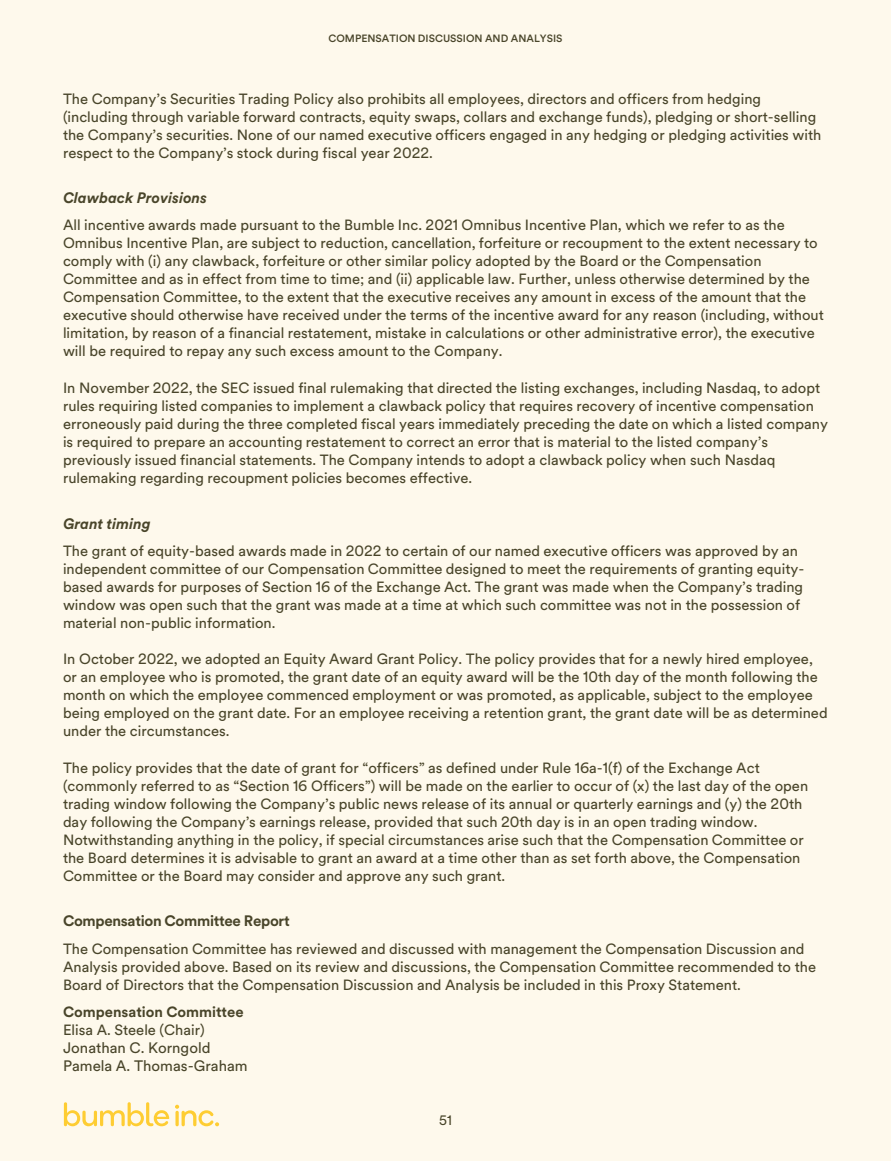
<style>
.page{position:relative;width:891px;height:1161px;background:#fef9ec}
.page>*{position:absolute;margin:0;border:0;box-sizing:border-box;transform-origin:0 0}
.t1{font:15px/18px "Circular 20";color:#49452a}
.t2{font:italic 700 15px "Circular 20";color:#49452a}
.t3{font:700 15px "Circular 20";letter-spacing:-.02em;color:#49452a}
.t4{font:14.7px/18px "Circular 20";color:#49452a}
.t5{font:700 14.7px "Circular 20";color:#49452a}
.t6{font:13.5px "Circular 20";color:#49452a}
.t7{font:500 10.5px "Circular 20";color:#49452a}
</style>
<div class="page">
<svg style="left:64px;top:1102px;width:105px;height:24px"></svg>
<svg style="left:175px;top:1105px;width:44px;height:21px"></svg>
<p class="t7" style="left:329px;top:34px;width:235px">COMPENSATION DISCUSSION AND ANALYSIS</p>
<p class="t4" style="left:63px;top:91px;width:760px">The Company’s Securities Trading Policy also prohibits all employees, directors and officers from hedging (including through variable forward contracts, equity swaps, collars and exchange funds), pledging or short-selling the Company’s securities. None of our named executive officers engaged in any hedging or pledging activities with respect to the Company’s stock during fiscal year 2022.</p>
<p class="t2" style="left:63px;top:192px;width:146px">Clawback Provisions</p>
<p class="t4" style="left:63px;top:217px;width:762px">All incentive awards made pursuant to the Bumble Inc. 2021 Omnibus Incentive Plan, which we refer to as the Omnibus Incentive Plan, are subject to reduction, cancellation, forfeiture or recoupment to the extent necessary to comply with (i) any clawback, forfeiture or other similar policy adopted by the Board or the Compensation Committee and as in effect from time to time; and (ii) applicable law. Further, unless otherwise determined by the Compensation Committee, to the extent that the executive receives any amount in excess of the amount that the executive should otherwise have received under the terms of the incentive award for any reason (including, without limitation, by reason of a financial restatement, mistake in calculations or other administrative error), the executive will be required to repay any such excess amount to the Company.</p>
<p class="t4" style="left:63px;top:380px;width:766px">In November 2022, the SEC issued final rulemaking that directed the listing exchanges, including Nasdaq, to adopt rules requiring listed companies to implement a clawback policy that requires recovery of incentive compensation erroneously paid during the three completed fiscal years immediately preceding the date on which a listed company is required to prepare an accounting restatement to correct an error that is material to the listed company’s previously issued financial statements. The Company intends to adopt a clawback policy when such Nasdaq rulemaking regarding recoupment policies becomes effective.</p>
<p class="t2" style="left:63px;top:518px;width:89px">Grant timing</p>
<p class="t4" style="left:63px;top:543px;width:743px">The grant of equity-based awards made in 2022 to certain of our named executive officers was approved by an independent committee of our Compensation Committee designed to meet the requirements of granting equity&shy;based awards for purposes of Section 16 of the Exchange Act. The grant was made when the Company’s trading window was open such that the grant was made at a time at which such committee was not in the possession of material non-public information.</p>
<p class="t4" style="left:63px;top:651px;width:766px">In October 2022, we adopted an Equity Award Grant Policy. The policy provides that for a newly hired employee, or an employee who is promoted, the grant date of an equity award will be the 10th day of the month following the month on which the employee commenced employment or was promoted, as applicable, subject to the employee being employed on the grant date. For an employee receiving a retention grant, the grant date will be as determined under the circumstances.</p>
<p class="t4" style="left:63px;top:760px;width:747px">The policy provides that the date of grant for “officers” as defined under Rule 16a-1(f) of the Exchange Act (commonly referred to as “Section 16 Officers”) will be made on the earlier to occur of (x) the last day of the open trading window following the Company’s public news release of its annual or quarterly earnings and (y) the 20th day following the Company’s earnings release, provided that such 20th day is in an open trading window.<br>Notwithstanding anything in the policy, if special circumstances arise such that the Compensation Committee or the Board determines it is advisable to grant an award at a time other than as set forth above, the Compensation Committee or the Board may consider and approve any such grant.</p>
<p class="t3" style="left:63px;top:916px;width:228px">Compensation Committee Report</p>
<p class="t4" style="left:63px;top:941px;width:755px">The Compensation Committee has reviewed and discussed with management the Compensation Discussion and<br>Analysis provided above. Based on its review and discussions, the Compensation Committee recommended to the<br>Board of Directors that the Compensation Discussion and Analysis be included in this Proxy Statement.</p>
<p class="t5" style="left:63px;top:1006px;width:182px">Compensation Committee</p>
<p class="t4" style="left:63px;top:1022px;width:143px">Elisa A. Steele (Chair)</p>
<p class="t1" style="left:63px;top:1040px;width:186px">Jonathan C. Korngold<br>Pamela A. Thomas-Graham</p>
<p class="t6" style="left:439px;top:1115px;width:14px">51</p>
</div>
